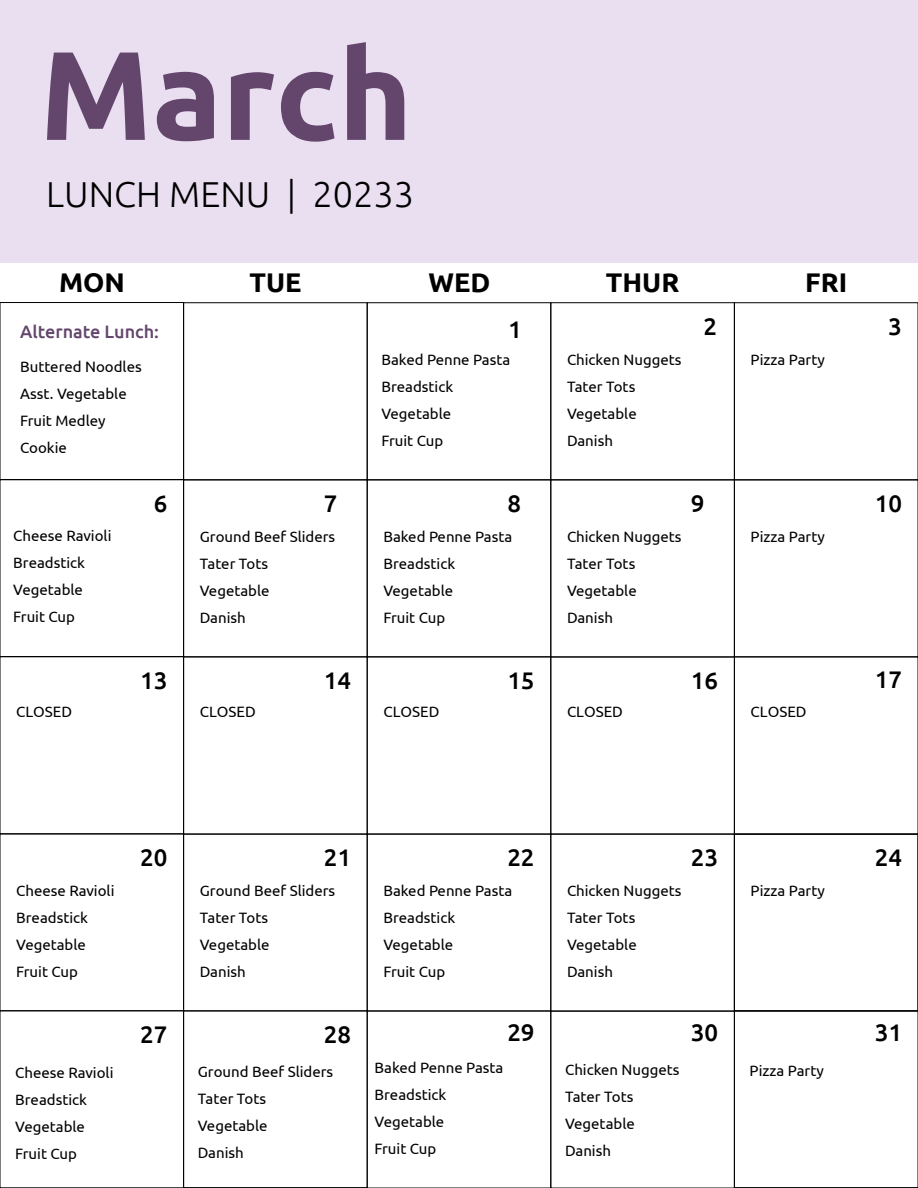
<style>
.page{position:relative;width:918px;height:1188px;background:#fff}
.page>*{position:absolute;margin:0;border:0;box-sizing:border-box;transform-origin:0 0}
.t1{font:700 126px "Ubuntu";color:#64466d}
.t2{font:300 36px "Ubuntu";color:#000}
.t3{font:700 27px "Ubuntu";color:#000}
.t4{font:500 24px "Ubuntu";color:#000}
.t5{font:500 18px "Ubuntu";color:#64466d}
.t6{font:15px/27px "Ubuntu";color:#000}
</style>
<div class="page">
<div style="left:367px;top:303px;width:184px;height:177px;border:1px solid #000"></div>
<div style="left:551px;top:303px;width:184px;height:177px;border:1px solid #000"></div>
<div style="left:0;top:302px;width:184px;height:178px;border:1px solid #000"></div>
<div style="left:367px;top:657px;width:184px;height:177px;border:1px solid #000"></div>
<div style="left:367px;top:1011px;width:184px;height:177px;border:1px solid #000"></div>
<div style="left:0;top:657px;width:184px;height:177px;border:1px solid #000"></div>
<div style="left:367px;top:480px;width:184px;height:177px;border:1px solid #000"></div>
<div style="left:0;top:480px;width:184px;height:177px;border:1px solid #000"></div>
<div style="left:183px;top:834px;width:184px;height:177px;border:1px solid #000"></div>
<div style="left:183px;top:1011px;width:184px;height:177px;border:1px solid #000"></div>
<div style="left:734px;top:1011px;width:184px;height:177px;border:1px solid #000"></div>
<div style="left:0;top:834px;width:184px;height:177px;border:1px solid #000"></div>
<div style="left:551px;top:480px;width:184px;height:177px;border:1px solid #000"></div>
<div style="left:734px;top:834px;width:184px;height:177px;border:1px solid #000"></div>
<div style="left:367px;top:834px;width:184px;height:177px;border:1px solid #000"></div>
<div style="left:551px;top:834px;width:184px;height:177px;border:1px solid #000"></div>
<div style="left:0;top:0;width:918px;height:263px;background:#eadef1"></div>
<h1 class="t1" style="left:39px;top:19px;width:375px">March</h1>
<h2 class="t2" style="left:46px;top:179px;width:370px">LUNCH MENU | 20233</h2>
<h3 class="t3" style="left:59px;top:271px;width:67px">MON</h3>
<h3 class="t3" style="left:250px;top:271px;width:54px">TUE</h3>
<h3 class="t3" style="left:428px;top:271px;width:63px">WED</h3>
<h3 class="t3" style="left:606px;top:271px;width:75px">THUR</h3>
<h3 class="t3" style="left:805px;top:271px;width:44px">FRI</h3>
<p class="t5" style="left:20px;top:324px;width:140px">Alternate Lunch:</p>
<p class="t6" style="left:20px;top:354px;width:123px">Buttered Noodles<br>Asst. Vegetable<br>Fruit Medley<br>Cookie</p>
<h3 class="t4" style="left:508px;top:314px;width:15px">1</h3>
<p class="t6" style="left:381px;top:347px;width:130px">Baked Penne Pasta<br>Breadstick<br>Vegetable<br>Fruit Cup</p>
<p class="t6" style="left:567px;top:347px;width:116px">Chicken Nuggets<br>Tater Tots<br>Vegetable<br>Danish</p>
<h3 class="t4" style="left:704px;top:311px;width:15px">2</h3>
<p class="t6" style="left:751px;top:347px;width:76px">Pizza Party</p>
<p class="t6" style="left:13px;top:523px;width:100px">Cheese Ravioli<br>Breadstick<br>Vegetable<br>Fruit Cup</p>
<h3 class="t4" style="left:154px;top:488px;width:15px">6</h3>
<h3 class="t4" style="left:324px;top:488px;width:15px">7</h3>
<p class="t6" style="left:200px;top:524px;width:137px">Ground Beef Sliders<br>Tater Tots<br>Vegetable<br>Danish</p>
<h3 class="t4" style="left:507px;top:488px;width:15px">8</h3>
<p class="t6" style="left:383px;top:524px;width:130px">Baked Penne Pasta<br>Breadstick<br>Vegetable<br>Fruit Cup</p>
<p class="t6" style="left:567px;top:524px;width:116px">Chicken Nuggets<br>Tater Tots<br>Vegetable<br>Danish</p>
<h3 class="t4" style="left:691px;top:488px;width:15px">9</h3>
<p class="t6" style="left:751px;top:524px;width:76px">Pizza Party</p>
<h3 class="t4" style="left:140px;top:665px;width:29px">13</h3>
<h3 class="t4" style="left:324px;top:665px;width:29px">14</h3>
<h3 class="t4" style="left:507px;top:665px;width:29px">15</h3>
<h3 class="t4" style="left:691px;top:665px;width:29px">16</h3>
<p class="t6" style="left:16px;top:698px;width:57px">CLOSED</p>
<p class="t6" style="left:200px;top:698px;width:57px">CLOSED</p>
<p class="t6" style="left:383px;top:698px;width:57px">CLOSED</p>
<p class="t6" style="left:567px;top:698px;width:57px">CLOSED</p>
<p class="t6" style="left:751px;top:698px;width:57px">CLOSED</p>
<h3 class="t4" style="left:888px;top:311px;width:15px">3</h3>
<h3 class="t4" style="left:875px;top:488px;width:29px">10</h3>
<h3 class="t4" style="left:875px;top:665px;width:29px">17</h3>
<p class="t6" style="left:16px;top:878px;width:100px">Cheese Ravioli<br>Breadstick<br>Vegetable<br>Fruit Cup</p>
<h3 class="t4" style="left:140px;top:842px;width:29px">20</h3>
<h3 class="t4" style="left:324px;top:842px;width:29px">21</h3>
<p class="t6" style="left:200px;top:878px;width:137px">Ground Beef Sliders<br>Tater Tots<br>Vegetable<br>Danish</p>
<h3 class="t4" style="left:507px;top:843px;width:29px">22</h3>
<p class="t6" style="left:383px;top:878px;width:130px">Baked Penne Pasta<br>Breadstick<br>Vegetable<br>Fruit Cup</p>
<p class="t6" style="left:567px;top:878px;width:116px">Chicken Nuggets<br>Tater Tots<br>Vegetable<br>Danish</p>
<h3 class="t4" style="left:691px;top:842px;width:29px">23</h3>
<p class="t6" style="left:751px;top:878px;width:76px">Pizza Party</p>
<h3 class="t4" style="left:875px;top:842px;width:29px">24</h3>
<h3 class="t4" style="left:140px;top:1019px;width:29px">27</h3>
<h3 class="t4" style="left:324px;top:1019px;width:29px">28</h3>
<h3 class="t4" style="left:507px;top:1017px;width:29px">29</h3>
<h3 class="t4" style="left:691px;top:1017px;width:29px">30</h3>
<h3 class="t4" style="left:875px;top:1017px;width:29px">31</h3>
<p class="t6" style="left:15px;top:1060px;width:100px">Cheese Ravioli<br>Breadstick<br>Vegetable<br>Fruit Cup</p>
<p class="t6" style="left:198px;top:1059px;width:137px">Ground Beef Sliders<br>Tater Tots<br>Vegetable<br>Danish</p>
<p class="t6" style="left:375px;top:1055px;width:130px">Baked Penne Pasta<br>Breadstick<br>Vegetable<br>Fruit Cup</p>
<p class="t6" style="left:565px;top:1057px;width:116px">Chicken Nuggets<br>Tater Tots<br>Vegetable<br>Danish</p>
<p class="t6" style="left:750px;top:1058px;width:76px">Pizza Party</p>
</div>
